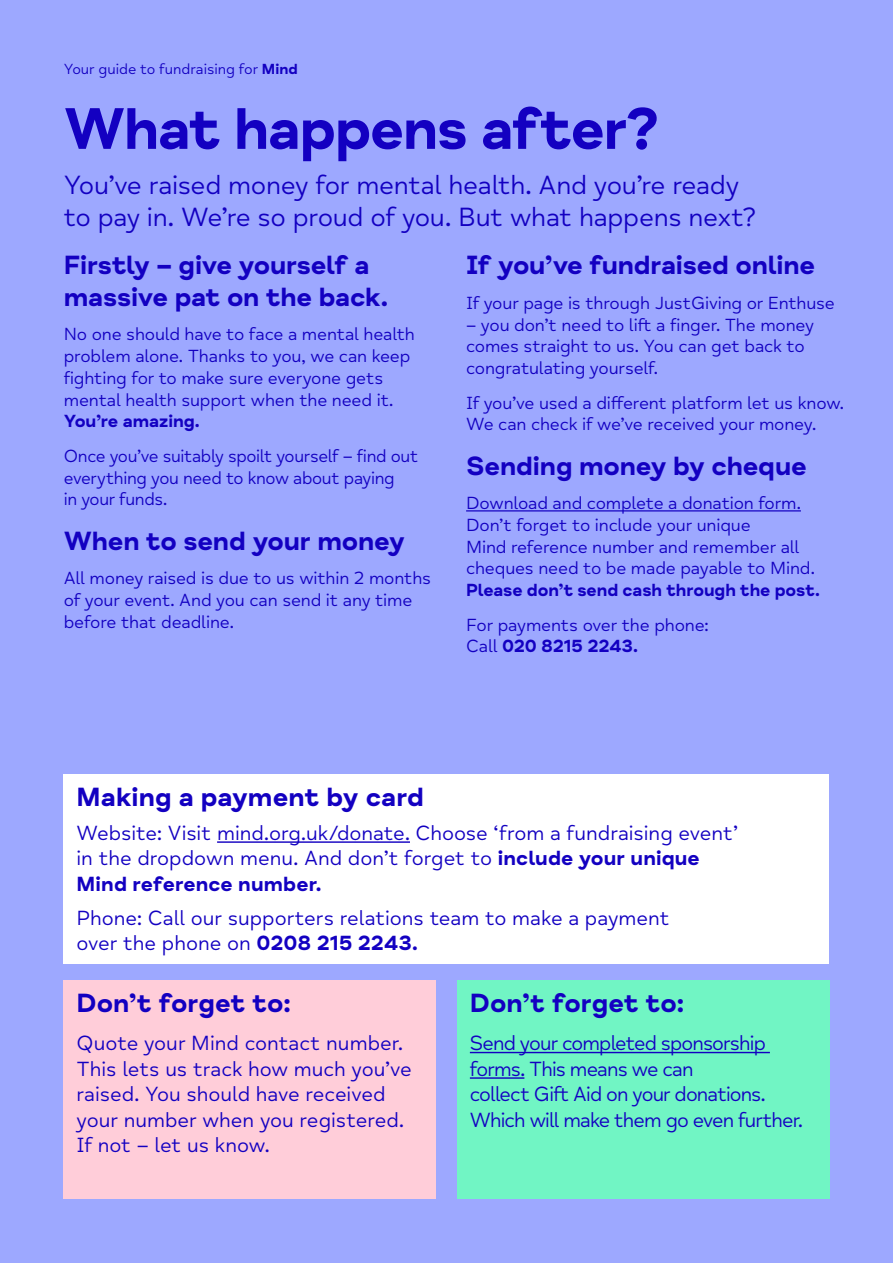
<style>
.page{position:relative;width:893px;height:1263px;background:#9da8ff}
.page>*{position:absolute;margin:0;border:0;box-sizing:border-box;transform-origin:0 0}
.t1{font:700 60px "Mind Meridian";letter-spacing:-.025em;color:#1300c1}
.t2{font:700 27px/31.5px "Mind Meridian";letter-spacing:-.005em;color:#1300c1}
.t3{font:27px/32.2px "Mind Meridian";letter-spacing:-.01em;color:#1300c1}
.t4{font:21px/25.5px "Mind Meridian";letter-spacing:-.005em;color:#1300c1}
.t5{font:21px "Mind Meridian";letter-spacing:-.04em;color:#1300c1}
.t6{font:18px/21.8px "Mind Meridian";letter-spacing:-.01em;color:#1300c1}
.t7{font:700 18px "Mind Meridian";letter-spacing:-.005em;color:#1300c1}
.t8{font:15px "Mind Meridian";color:#1300c1}
.s1{font-weight:700}
</style>
<div class="page">
<div style="left:64px;top:980px;width:372px;height:219px;background:#ffcdd9"></div>
<div style="left:457px;top:980px;width:372px;height:219px;background:#71f5c4"></div>
<div style="left:64px;top:774px;width:765px;height:189px;background:#fff"></div>
<hr style="left:466px;top:510px;width:335px;height:1px;background:#1300c1">
<hr style="left:217px;top:841px;width:193px;height:2px;background:#1300c1">
<hr style="left:470px;top:1052px;width:300px;height:1px;background:#1300c1">
<hr style="left:470px;top:1077px;width:54px;height:2px;background:#1300c1">
<p class="t8" style="left:64px;top:61px;width:236px">Your guide to fundraising for <span class="s1">Mind</span></p>
<p class="t1" style="left:64px;top:93px;width:597px">What happens after?</p>
<p class="t3" style="left:64px;top:169px;width:694px">You’ve raised money for mental health. And you’re ready to pay in. We’re so proud of you. But what happens next?</p>
<p class="t2" style="left:64px;top:250px;width:326px">Firstly – give yourself a massive pat on the back.</p>
<p class="t6" style="left:64px;top:324px;width:353px">No one should have to face a mental health problem alone. Thanks to you, we can keep fghting for to make sure everyone gets mental health support when the need it.</p>
<p class="t7" style="left:64px;top:410px;width:138px">You’re amazing.</p>
<p class="t6" style="left:64px;top:445px;width:356px">Once you’ve suitably spoilt yourself – fnd out everything you need to know about paying<br>in your funds.</p>
<p class="t2" style="left:64px;top:525px;width:343px">When to send your money</p>
<p class="t6" style="left:64px;top:567px;width:369px">All money raised is due to us within 2 months of your event. And you can send it any time before that deadline.</p>
<p class="t2" style="left:466px;top:250px;width:351px">If you’ve fundraised online</p>
<p class="t6" style="left:466px;top:292px;width:370px">If your page is through JustGiving or Enthuse</p>
<p class="t6" style="left:466px;top:314px;width:350px">– you don’t need to lif a fnger. The money comes straight to us. You can get back to congratulating yourself.</p>
<p class="t6" style="left:466px;top:392px;width:379px">If you’ve used a diferent platform let us know.<br>We can check if we’ve received your money.</p>
<p class="t2" style="left:466px;top:450px;width:342px">Sending money by cheque</p>
<p class="t6" style="left:466px;top:492px;width:350px">Download and complete a donation form.<br>Don’t forget to include your unique<br>Mind reference number and remember all cheques need to be made payable to Mind.</p>
<p class="t7" style="left:466px;top:579px;width:355px">Please don’t send cash through the post.</p>
<p class="t6" style="left:466px;top:614px;width:244px">For payments over the phone:<br>Call <span class="s1">020 8215 2243.</span></p>
<p class="t2" style="left:77px;top:782px;width:349px">Making a payment by card</p>
<p class="t4" style="left:77px;top:821px;width:663px">Website: Visit mind.org.uk/donate. Choose ‘from a fundraising event’ in the dropdown menu. And don’t forget to <span class="s1">include your unique<br>Mind reference number.</span></p>
<p class="t4" style="left:77px;top:906px;width:595px">Phone: Call our supporters relations team to make a payment over the phone on <span class="s1">0208 215 2243.</span></p>
<p class="t2" style="left:77px;top:988px;width:216px">Don’t forget to:</p>
<p class="t2" style="left:470px;top:988px;width:216px">Don’t forget to:</p>
<p class="t4" style="left:77px;top:1031px;width:328px">Quote your Mind contact number.</p>
<p class="t5" style="left:470px;top:1032px;width:298px">Send your completed sponsorship</p>
<p class="t4" style="left:77px;top:1056px;width:337px">This lets us track how much you’ve</p>
<p class="t5" style="left:470px;top:1057px;width:225px">forms. This means we can</p>
<p class="t4" style="left:77px;top:1082px;width:311px">raised. You should have received</p>
<p class="t5" style="left:470px;top:1083px;width:297px">collect Gif Aid on your donations.</p>
<p class="t4" style="left:77px;top:1107px;width:329px">your number when you registered.</p>
<p class="t5" style="left:470px;top:1108px;width:335px">Which will make them go even further.</p>
<p class="t4" style="left:77px;top:1133px;width:195px">If not – let us know.</p>
</div>
